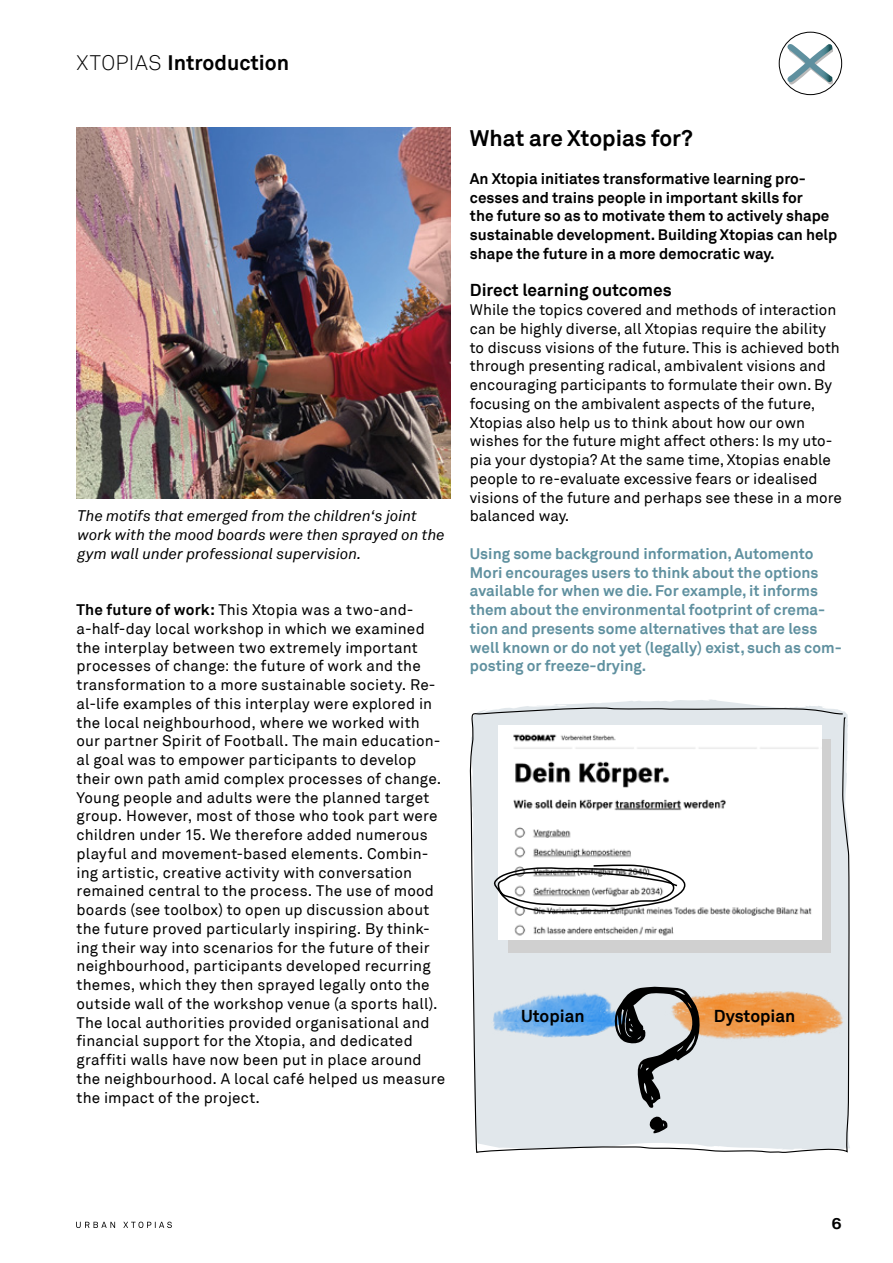
<style>
.page{position:relative;width:893px;height:1263px;background:#fff}
.page>*{position:absolute;margin:0;border:0;box-sizing:border-box;transform-origin:0 0}
.t1{font:700 22.5px "Akkurat";color:#000}
.t2{font:700 21px "Akkurat";color:#000}
.t3{font:700 17.25px "Akkurat";color:#000}
.t4{font:700 15.75px "Akkurat";color:#000;scale:1.14 1}
.t5{font:15.3px/18.8px "Akkurat";letter-spacing:.01em;color:#000}
.t6{font:700 15.3px/18.8px "Akkurat";color:#5f909f}
.t7{font:700 15.3px/18.8px "Akkurat";color:#000}
.t8{font:italic 15.3px/18.8px "Akkurat";color:#000}
.s1{font-weight:300}
.s2{font-weight:700}
</style>
<div class="page">
<div style="left:779px;top:32px;width:63px;height:63px;border:1px solid #000;border-radius:50%"></div>
<svg style="left:782px;top:39px;width:56px;height:50px"></svg>
<svg style="left:76px;top:1221px;width:96px;height:7px"></svg>
<img style="left:76px;top:128px;width:375px;height:370px">
<svg style="left:469px;top:706px;width:381px;height:447px;background:#dde2e5"></svg>
<div style="left:509px;top:739px;width:322px;height:214px;background:#d0d0d0"></div>
<img style="left:499px;top:726px;width:322px;height:213px">
<svg style="left:492px;top:864px;width:194px;height:49px;background:#cacaca"></svg>
<img style="left:491px;top:987px;width:121px;height:50px">
<img style="left:702px;top:991px;width:143px;height:73px">
<svg style="left:612px;top:986px;width:90px;height:147px;background:#acaeaf"></svg>
<h2 class="t2" style="left:77px;top:49px;width:214px"><span class="s1">XTOPIAS</span> Introduction</h2>
<p class="t8" style="left:78px;top:507px;width:369px">The motifs that emerged from the children‘s joint work with the mood boards were then sprayed on the gym wall under professional supervision.</p>
<p class="t5" style="left:77px;top:601px;width:370px"><span class="s2">The future of work:</span> This Xtopia was a two-and&shy;a-half-day local workshop in which we examined the interplay between two extremely important processes of change: the future of work and the transformation to a more sustainable society. Re&shy;al-life examples of this interplay were explored in the local neighbourhood, where we worked with our partner Spirit of Football. The main education&shy;al goal was to empower participants to develop their own path amid complex processes of change.<br>Young people and adults were the planned target group. However, most of those who took part were children under 15. We therefore added numerous playful and movement-based elements. Combin&shy;ing artistic, creative activity with conversation remained central to the process. The use of mood boards (see toolbox) to open up discussion about the future proved particularly inspiring. By think&shy;ing their way into scenarios for the future of their neighbourhood, participants developed recurring themes, which they then sprayed legally onto the outside wall of the workshop venue (a sports hall).<br>The local authorities provided organisational and financial support for the Xtopia, and dedicated graffiti walls have now been put in place around the neighbourhood. A local café helped us measure the impact of the project.</p>
<h1 class="t1" style="left:470px;top:124px;width:224px">What are Xtopias for?</h1>
<p class="t7" style="left:470px;top:169px;width:369px">An Xtopia initiates transformative learning pro&shy;cesses and trains people in important skills for<br>the future so as to motivate them to actively shape sustainable development. Building Xtopias can help shape the future in a more democratic way.</p>
<p class="t3" style="left:470px;top:279px;width:203px">Direct learning outcomes</p>
<p class="t5" style="left:470px;top:301px;width:374px">While the topics covered and methods of interaction can be highly diverse, all Xtopias require the ability to discuss visions of the future. This is achieved both through presenting radical, ambivalent visions and encouraging participants to formulate their own. By focusing on the ambivalent aspects of the future, Xtopias also help us to think about how our own wishes for the future might affect others: Is my uto&shy;pia your dystopia? At the same time, Xtopias enable people to re-evaluate excessive fears or idealised visions of the future and perhaps see these in a more balanced way.</p>
<p class="t6" style="left:470px;top:544px;width:373px">Using some background information, Automento Mori encourages users to think about the options available for when we die. For example, it informs them about the environmental footprint of crema&shy;tion and presents some alternatives that are less well known or do not yet (legally) exist, such as com&shy;posting or freeze-drying.</p>
<p class="t3" style="left:521px;top:1005px;width:65px">Utopian</p>
<p class="t3" style="left:714px;top:1005px;width:83px">Dystopian</p>
<p class="t4" style="left:831px;top:1213px;width:10px">6</p>
</div>
